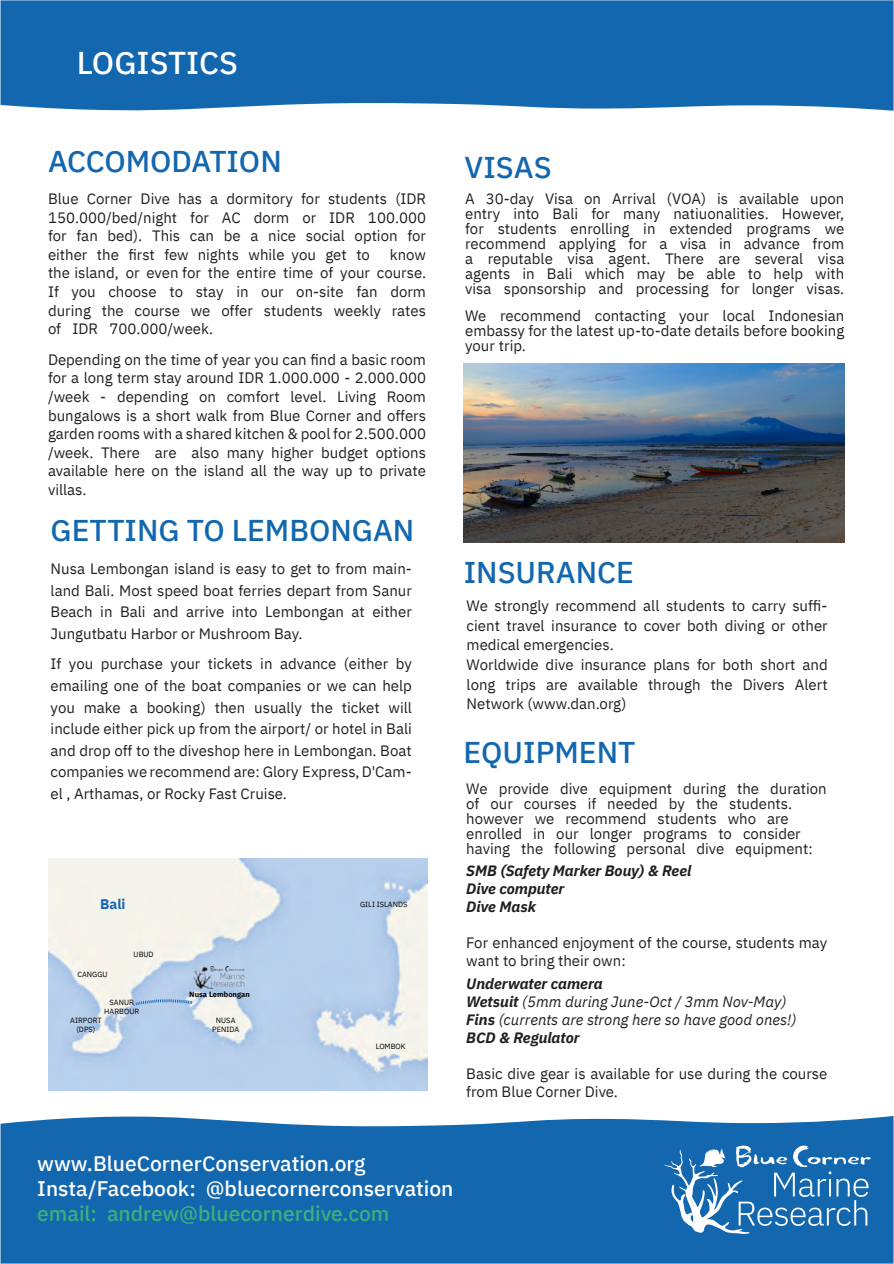
<style>
.page{position:relative;width:894px;height:1264px;background:#fff}
.page>*{position:absolute;margin:0;border:0;box-sizing:border-box;transform-origin:0 0}
.t1{font:500 31.5px "IBM Plex Sans";color:#fff}
.t2{font:500 30px "IBM Plex Sans";color:#1367af}
.t3{font:500 21px/25.2px "IBM Plex Sans";color:#fff}
.t4{font:500 21px "IBM Plex Sans";color:#3eaf7a}
.t5{font:15px/18.6px "IBM Plex Sans";color:#231f20;text-align:justify}
.t6{font:italic 15px/18px "IBM Plex Sans";color:#231f20}
.t7{font:italic 700 15px/18px "IBM Plex Sans";color:#231f20}
.t8{font:700 13.95px "IBM Plex Sans";color:#1867b0}
.t9{font:7.5px/9px "IBM Plex Sans";color:#000;text-align:center}
.t10{font:700 7.5px "IBM Plex Sans";color:#000}
.s1{font-weight:700}
</style>
<div class="page">
<div style="left:1px;top:1116px;width:892px;height:147px;background:#1367af"></div>
<svg style="left:664px;top:1145px;width:207px;height:89px;background:#4084be"></svg>
<div style="left:1px;top:0;width:892px;height:111px;background:#1367af"></div>
<img style="left:48px;top:858px;width:379px;height:232px">
<img style="left:192px;top:966px;width:53px;height:22px">
<svg style="left:130px;top:999px;width:65px;height:8px"></svg>
<img style="left:464px;top:364px;width:380px;height:178px">
<h1 class="t1" style="left:77px;top:50px;width:163px">LOGISTICS</h1>
<h2 class="t2" style="left:48px;top:149px;width:235px">ACCOMODATION</h2>
<h2 class="t2" style="left:465px;top:155px;width:89px">VISAS</h2>
<p class="t5" style="left:48px;top:190px;width:380px">Blue Corner Dive has a dormitory for students (IDR 150.000/bed/night for AC dorm or IDR 100.000 for fan bed). This can be a nice social option for either the first few nights while you get to</p>
<p class="t5" style="left:48px;top:246px;width:380px;text-indent:342px">know the island, or even for the entire time of your course.<br>If you choose to stay in our on-site fan dorm during the course we offer students weekly rates of IDR 700.000/week.</p>
<p class="t5" style="left:48px;top:351px;width:380px">Depending on the time of year you can find a basic room for a long term stay around IDR 1.000.000 - 2.000.000 /week - depending on comfort level. Living Room bungalows is a short walk from Blue Corner and offers garden rooms with a shared kitchen &amp; pool for 2.500.000 /week. There are also many higher budget options available here on the island all the way up to private villas.</p>
<h2 class="t2" style="left:51px;top:517px;width:365px">GETTING TO LEMBONGAN</h2>
<p class="t5" style="left:51px;top:559px;width:363px;line-height:21.6px">Nusa Lembongan island is easy to get to from main&shy;land Bali. Most speed boat ferries depart from Sanur Beach in Bali and arrive into Lembongan at either Jungutbatu Harbor or Mushroom Bay.</p>
<p class="t5" style="left:51px;top:654px;width:363px;line-height:21.6px">If you purchase your tickets in advance (either by emailing one of the boat companies or we can help you make a booking) then usually the ticket will include either pick up from the airport/ or hotel in Bali and drop off to the diveshop here in Lembongan. Boat companies we recommend are: Glory Express,D'Cam&shy;el , Arthamas, or Rocky Fast Cruise.</p>
<p class="t8" style="left:100px;top:897px;width:27px">Bali</p>
<p class="t9" style="left:77px;top:970px;width:32px">CANGGU</p>
<p class="t9" style="left:134px;top:950px;width:22px">UBUD</p>
<p class="t9" style="left:104px;top:998px;width:37px">SANUR<br>HARBOUR</p>
<p class="t9" style="left:70px;top:1016px;width:33px">AIRPORT (DPS)</p>
<p class="t10" style="left:189px;top:991px;width:62px">Nusa Lembongan</p>
<p class="t9" style="left:212px;top:1016px;width:29px">NUSA<br>PENIDA</p>
<p class="t9" style="left:360px;top:900px;width:49px">GILI ISLANDS</p>
<p class="t9" style="left:376px;top:1042px;width:31px">LOMBOK</p>
<p class="t5" style="left:465px;top:192px;width:381px;line-height:15px">A 30-day Visa on Arrival (VOA) is available upon entry into Bali for many natiuonalities. However, for students enrolling in extended programs we recommend applying for a visa in advance from a reputable visa agent. There are several visa agents in Bali which may be able to help with visa sponsorship and processing for longer visas.</p>
<p class="t5" style="left:465px;top:309px;width:381px;line-height:15px">We recommend contacting your local Indonesian embassy for the latest up-to-date details before booking your trip.</p>
<h2 class="t2" style="left:464px;top:559px;width:172px">INSURANCE</h2>
<p class="t5" style="left:467px;top:597px;width:363px;line-height:19.6px;text-align:left">We strongly recommend all students to carry suffi&shy;cient travel insurance to cover both diving or other medical emergencies.<br>Worldwide dive insurance plans for both short and long trips are available through the Divers Alert Network (www.dan.org)</p>
<h2 class="t2" style="left:463px;top:739px;width:173px">EQUIPMENT</h2>
<p class="t5" style="left:466px;top:782px;width:362px;line-height:15px;text-align:left">We provide dive equipment during the duration of our courses if needed by the students. however we recommend students who are enrolled in our longer programs to consider having the following personal dive equipment:</p>
<p class="t7" style="left:466px;top:863px;width:226px">SMB (Safety Marker Bouy) &amp; Reel<br>Dive computer<br>Dive Mask</p>
<p class="t5" style="left:466px;top:935px;width:363px;line-height:18px">For enhanced enjoyment of the course, students may want to bring their own:</p>
<p class="t6" style="left:466px;top:975px;width:331px"><span class="s1">Underwater camera<br>Wetsuit</span> (5mm during June-Oct / 3mm Nov-May)<br><span class="s1">Fins</span> (currents are strong here so have good ones!)<br><span class="s1">BCD &amp; Regulator</span></p>
<p class="t5" style="left:466px;top:1065px;width:363px;line-height:18px">Basic dive gear is available for use during the course from Blue Corner Dive.</p>
<h3 class="t3" style="left:37px;top:1152px;width:418px">www.BlueCornerConservation.org<br>Insta/Facebook: @bluecornerconservation</h3>
<h3 class="t4" style="left:37px;top:1204px;width:354px">email: andrew@bluecornerdive.com</h3>
</div>
